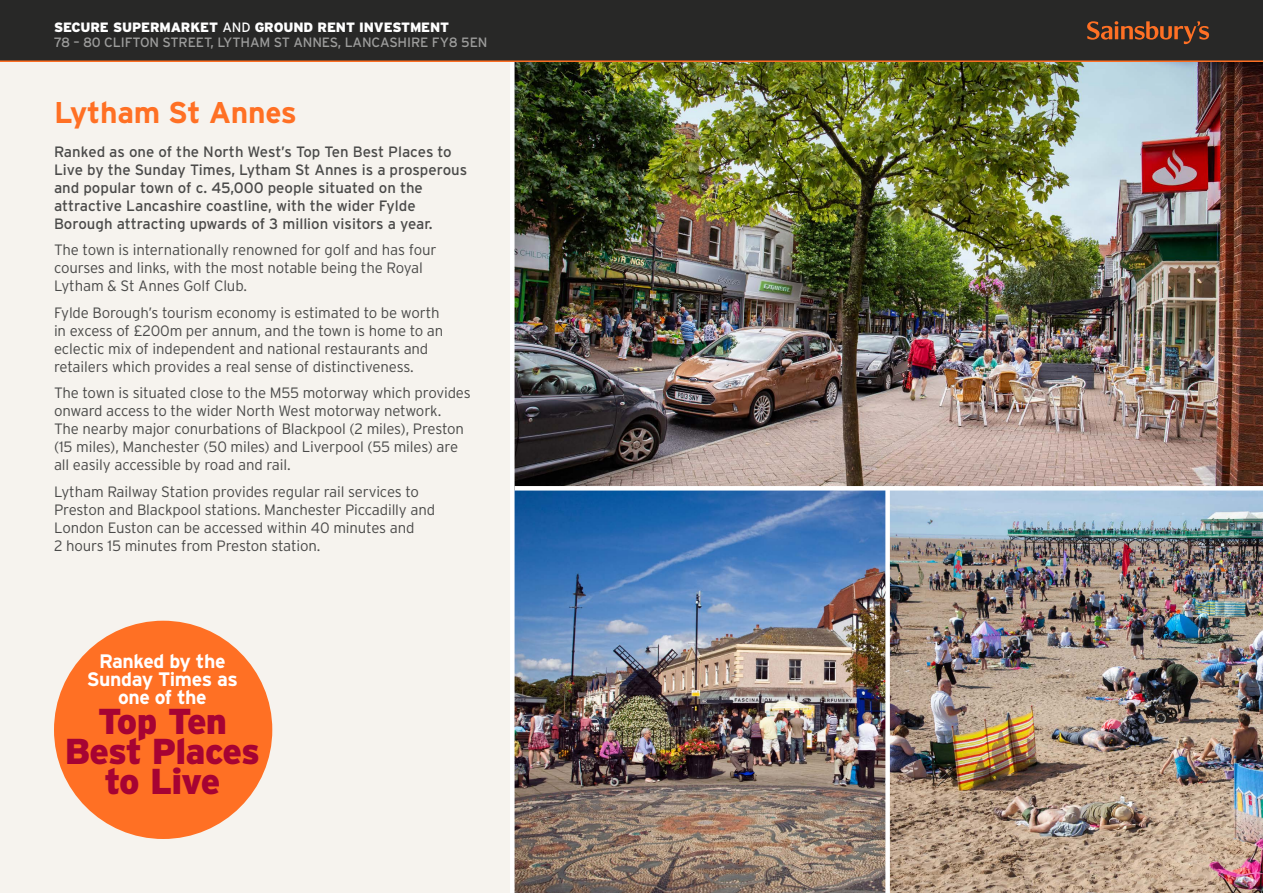
<style>
.page{position:relative;width:1263px;height:893px;background:#f6f3ee}
.page>*{position:absolute;margin:0;border:0;box-sizing:border-box;transform-origin:0 0}
.t1{font:900 36px/30px "Interstate";letter-spacing:-.03em;color:#a60333;text-align:center}
.t2{font:700 30px "Interstate";letter-spacing:-.01em;color:#ff7024}
.t3{font:700 19.5px/18px "Interstate";letter-spacing:-.02em;color:#fff;text-align:center}
.t4{font:300 15px/18px "Interstate";letter-spacing:-.01em;color:#4a4a49}
.t5{font:15px/18px "Interstate";color:#4a4a49}
.t6{font:13.5px/15px "Interstate";letter-spacing:-.01em;color:#9d9d9c}
.s1{font-weight:900;color:#fff}
.s2{color:#fff}
</style>
<div class="page">
<img style="left:514px;top:491px;width:749px;height:402px">
<img style="left:514px;top:62px;width:749px;height:424px">
<hr style="left:510px;top:0;width:4px;height:893px;background:#fff">
<div style="left:885px;top:489px;width:5px;height:404px;background:#fff"></div>
<div style="left:514px;top:486px;width:749px;height:5px;background:#fff"></div>
<div style="left:54px;top:621px;width:218px;height:218px;background:#ff7024;border-radius:50%"></div>
<div style="left:0;top:0;width:1263px;height:61px;background:#282827"></div>
<svg style="left:1087px;top:21px;width:122px;height:23px"></svg>
<hr style="left:0;top:60px;width:1263px;height:2px;background:#ff7024">
<p class="t6" style="left:54px;top:20px;width:435px"><span class="s1">SECURE SUPERMARKET</span> <span class="s2">AND</span> <span class="s1">GROUND RENT INVESTMENT<br></span>78 – 80 CLIFTON STREET, LYTHAM ST ANNES, LANCASHIRE FY8 5EN</p>
<h2 class="t2" style="left:54px;top:96px;width:245px">Lytham St Annes</h2>
<p class="t5" style="left:54px;top:142px;width:415px">Ranked as one of the North West’s Top Ten Best Places to Live by the Sunday Times, Lytham St Annes is a prosperous and popular town of c. 45,000 people situated on the attractive Lancashire coastline, with the wider Fylde Borough attracting upwards of 3 million visitors a year.</p>
<p class="t4" style="left:54px;top:241px;width:384px">The town is internationally renowned for golf and has four courses and links, with the most notable being the Royal<br>Lytham &amp; St Annes Golf Club.</p>
<p class="t4" style="left:54px;top:303px;width:391px">Fylde Borough’s tourism economy is estimated to be worth in excess of £200m per annum, and the town is home to an eclectic mix of independent and national restaurants and retailers which provides a real sense of distinctiveness.</p>
<p class="t4" style="left:54px;top:384px;width:418px">The town is situated close to the M55 motorway which provides onward access to the wider North West motorway network.<br>The nearby major conurbations of Blackpool (2 miles), Preston (15 miles), Manchester (50 miles) and Liverpool (55 miles) are all easily accessible by road and rail.</p>
<p class="t4" style="left:54px;top:482px;width:383px">Lytham Railway Station provides regular rail services to Preston and Blackpool stations. Manchester Piccadilly and London Euston can be accessed within 40 minutes and<br>2 hours 15 minutes from Preston station.</p>
<h3 class="t3" style="left:87px;top:652px;width:153px">Ranked by the<br>Sunday Times as one of the</h3>
<h1 class="t1" style="left:65px;top:706px;width:197px">Top Ten<br>Best Places to Live</h1>
</div>
